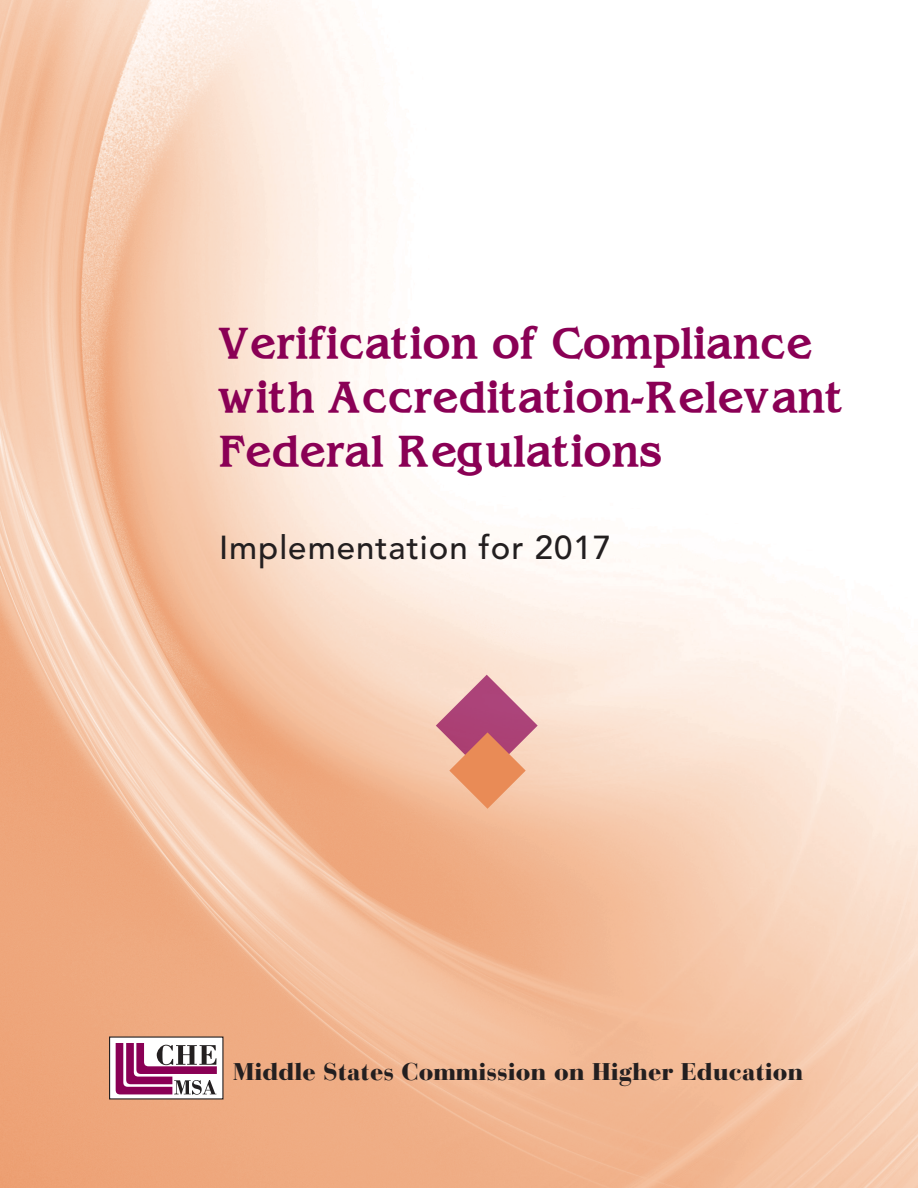
<style>
.page{position:relative;width:918px;height:1188px;background:#fff}
.page>*{position:absolute;margin:0;border:0;box-sizing:border-box;transform-origin:0 0}
.t1{font:700 45px/54px "Bangle";color:#8a0055}
.t2{font:500 33px "Avenir";letter-spacing:.03em;color:#231f20}
.t3{font:900 24px "Bauer Bodoni";color:#231f20}
</style>
<div class="page">
<img style="left:0;top:0;width:918px;height:1188px">
<div style="left:110px;top:1037px;width:113px;height:62px;background:#fff"></div>
<svg style="left:116px;top:1043px;width:101px;height:52px"></svg>
<svg style="left:436px;top:675px;width:102px;height:134px"></svg>
<p class="t1" style="left:219px;top:313px;width:627px">Verification of Compliance with Accreditation-Relevant<br>Federal Regulations</p>
<p class="t2" style="left:219px;top:528px;width:394px">Implementation for 2017</p>
<p class="t3" style="left:233px;top:1057px;width:572px">Middle States Commission on Higher Education</p>
</div>
